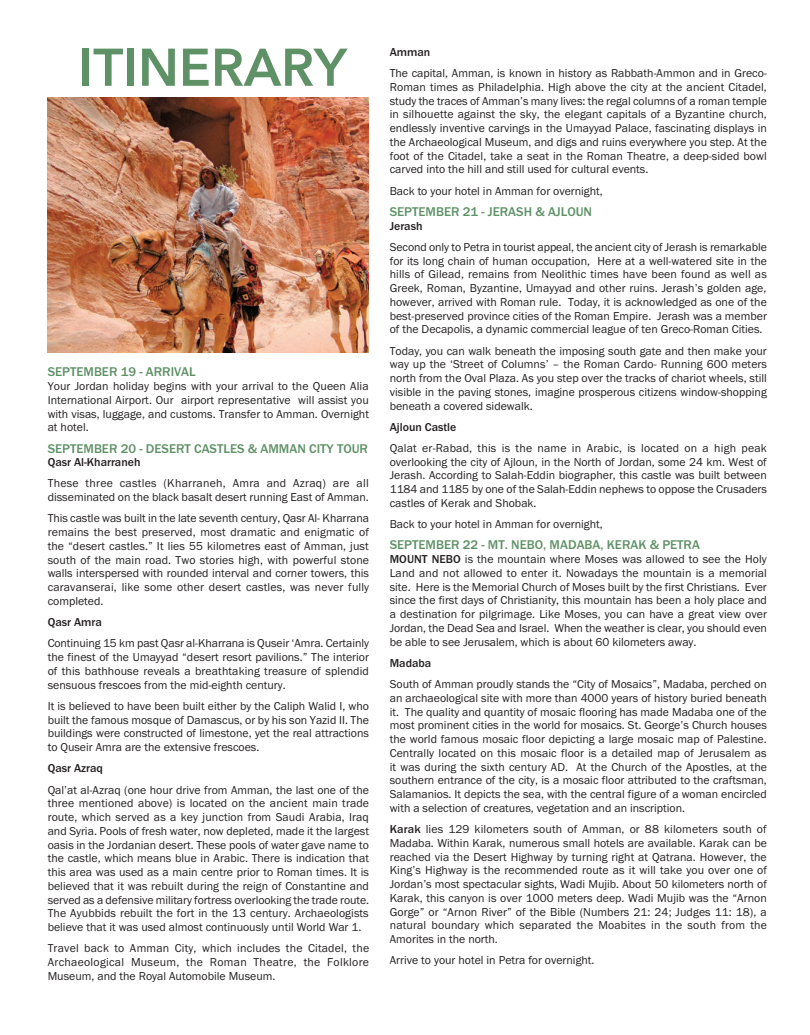
<style>
.page{position:relative;width:810px;height:1035px;background:#fff}
.page>*{position:absolute;margin:0;border:0;box-sizing:border-box;transform-origin:0 0}
.t1{font:600 52.5px "Avenir Next";color:#5f9167}
.t2{font:500 13.12px "Franklin Gothic URW";color:#5f9167}
.t3{font:11.88px/13.8px "Franklin Gothic URW Boo";color:#231f20;text-align:justify}
.t4{font:500 11.88px "Franklin Gothic URW";color:#231f20}
.s1{font-family:"Franklin Gothic URW";font-weight:500}
</style>
<div class="page">
<img style="left:48px;top:98px;width:320px;height:254px">
<h1 class="t1" style="left:79px;top:22px;width:270px">ITINERARY</h1>
<p class="t2" style="left:48px;top:364px;width:150px">SEPTEMBER 19 - ARRIVAL</p>
<p class="t3" style="left:48px;top:379px;width:323px">Your Jordan holiday begins with your arrival to the Queen Alia International Airport. Our airport representative will assist you with visas, luggage, and customs. Transfer to Amman. Overnight at hotel.</p>
<p class="t2" style="left:48px;top:440px;width:322px">SEPTEMBER 20 - DESERT CASTLES &amp; AMMAN CITY TOUR</p>
<p class="t4" style="left:48px;top:455px;width:94px">Qasr Al-Kharraneh</p>
<p class="t3" style="left:48px;top:476px;width:323px">These three castles (Kharraneh, Amra and Azraq) are all disseminated on the black basalt desert running East of Amman.</p>
<p class="t3" style="left:48px;top:511px;width:323px">This castle was built in the late seventh century, Qasr Al- Kharrana remains the best preserved, most dramatic and enigmatic of the “desert castles.” It lies 55 kilometres east of Amman, just south of the main road. Two stories high, with powerful stone walls interspersed with rounded interval and corner towers, this caravanserai, like some other desert castles, was never fully completed.</p>
<p class="t4" style="left:48px;top:615px;width:56px">Qasr Amra</p>
<p class="t3" style="left:48px;top:636px;width:323px">Continuing 15 km past Qasr al-Kharrana is Quseir ‘Amra. Certainly the finest of the Umayyad “desert resort pavilions.” The interior of this bathhouse reveals a breathtaking treasure of splendid sensuous frescoes from the mid-eighth century.</p>
<p class="t3" style="left:48px;top:699px;width:323px">It is believed to have been built either by the Caliph Walid I, who built the famous mosque of Damascus, or by his son Yazid II. The buildings were constructed of limestone, yet the real attractions to Quseir Amra are the extensive frescoes.</p>
<p class="t4" style="left:48px;top:761px;width:57px">Qasr Azraq</p>
<p class="t3" style="left:48px;top:783px;width:323px">Qal’at al-Azraq (one hour drive from Amman, the last one of the three mentioned above) is located on the ancient main trade route, which served as a key junction from Saudi Arabia, Iraq and Syria. Pools of fresh water, now depleted, made it the largest oasis in the Jordanian desert. These pools of water gave name to the castle, which means blue in Arabic. There is indication that this area was used as a main centre prior to Roman times. It is believed that it was rebuilt during the reign of Constantine and served as a defensive military fortress overlooking the trade route.<br>The Ayubbids rebuilt the fort in the 13 century. Archaeologists believe that it was used almost continuously until World War 1.</p>
<p class="t3" style="left:48px;top:941px;width:323px">Travel back to Amman City, which includes the Citadel, the Archaeological Museum, the Roman Theatre, the Folklore Museum, and the Royal Automobile Museum.</p>
<p class="t4" style="left:390px;top:45px;width:42px">Amman</p>
<p class="t3" style="left:390px;top:66px;width:379px">The capital, Amman, is known in history as Rabbath-Ammon and in Greco-Roman times as Philadelphia. High above the city at the ancient Citadel, study the traces of Amman’s many lives: the regal columns of a roman temple in silhouette against the sky, the elegant capitals of a Byzantine church, endlessly inventive carvings in the Umayyad Palace, fascinating displays in the Archaeological Museum, and digs and ruins everywhere you step. At the foot of the Citadel, take a seat in the Roman Theatre, a deep-sided bowl carved into the hill and still used for cultural events.</p>
<p class="t3" style="left:390px;top:184px;width:215px">Back to your hotel in Amman for overnight,</p>
<p class="t2" style="left:390px;top:203px;width:204px">SEPTEMBER 21 - JERASH &amp; AJLOUN</p>
<p class="t4" style="left:390px;top:218px;width:34px">Jerash</p>
<p class="t3" style="left:390px;top:240px;width:379px">Second only to Petra in tourist appeal, the ancient city of Jerash is remarkable for its long chain of human occupation, Here at a well-watered site in the hills of Gilead, remains from Neolithic times have been found as well as Greek, Roman, Byzantine, Umayyad and other ruins. Jerash’s golden age, however, arrived with Roman rule. Today, it is acknowledged as one of the best-preserved province cities of the Roman Empire. Jerash was a member of the Decapolis, a dynamic commercial league of ten Greco-Roman Cities.</p>
<p class="t3" style="left:390px;top:343px;width:379px">Today, you can walk beneath the imposing south gate and then make your way up the ‘Street of Columns’ – the Roman Cardo- Running 600 meters north from the Oval Plaza. As you step over the tracks of chariot wheels, still visible in the paving stones, imagine prosperous citizens window-shopping beneath a covered sidewalk.</p>
<p class="t4" style="left:390px;top:419px;width:68px">Ajloun Castle</p>
<p class="t3" style="left:390px;top:441px;width:379px">Qalat er-Rabad, this is the name in Arabic, is located on a high peak overlooking the city of Ajloun, in the North of Jordan, some 24 km. West of Jerash. According to Salah-Eddin biographer, this castle was built between 1184 and 1185 by one of the Salah-Eddin nephews to oppose the Crusaders castles of Kerak and Shobak.</p>
<p class="t3" style="left:390px;top:517px;width:215px">Back to your hotel in Amman for overnight,</p>
<p class="t2" style="left:390px;top:537px;width:312px">SEPTEMBER 22 - MT. NEBO, MADABA, KERAK &amp; PETRA</p>
<p class="t3" style="left:390px;top:552px;width:379px"><span class="s1">MOUNT NEBO</span> is the mountain where Moses was allowed to see the Holy Land and not allowed to enter it. Nowadays the mountain is a memorial site. Here is the Memorial Church of Moses built by the first Christians. Ever since the first days of Christianity, this mountain has been a holy place and a destination for pilgrimage. Like Moses, you can have a great view over Jordan, the Dead Sea and Israel. When the weather is clear, you should even be able to see Jerusalem, which is about 60 kilometers away.</p>
<p class="t4" style="left:390px;top:656px;width:43px">Madaba</p>
<p class="t3" style="left:390px;top:677px;width:379px">South of Amman proudly stands the “City of Mosaics”, Madaba, perched on an archaeological site with more than 4000 years of history buried beneath it. The quality and quantity of mosaic flooring has made Madaba one of the most prominent cities in the world for mosaics. St. George’s Church houses the world famous mosaic floor depicting a large mosaic map of Palestine.<br>Centrally located on this mosaic floor is a detailed map of Jerusalem as it was during the sixth century AD. At the Church of the Apostles, at the southern entrance of the city, is a mosaic floor attributed to the craftsman, Salamanios. It depicts the sea, with the central figure of a woman encircled with a selection of creatures, vegetation and an inscription.</p>
<p class="t3" style="left:390px;top:822px;width:379px"><span class="s1">Karak</span> lies 129 kilometers south of Amman, or 88 kilometers south of Madaba. Within Karak, numerous small hotels are available. Karak can be reached via the Desert Highway by turning right at Qatrana. However, the King’s Highway is the recommended route as it will take you over one of Jordan’s most spectacular sights, Wadi Mujib. About 50 kilometers north of Karak, this canyon is over 1000 meters deep. Wadi Mujib was the “Arnon Gorge” or “Arnon River” of the Bible (Numbers 21: 24; Judges 11: 18), a natural boundary which separated the Moabites in the south from the Amorites in the north.</p>
<p class="t3" style="left:390px;top:953px;width:206px">Arrive to your hotel in Petra for overnight.</p>
</div>
